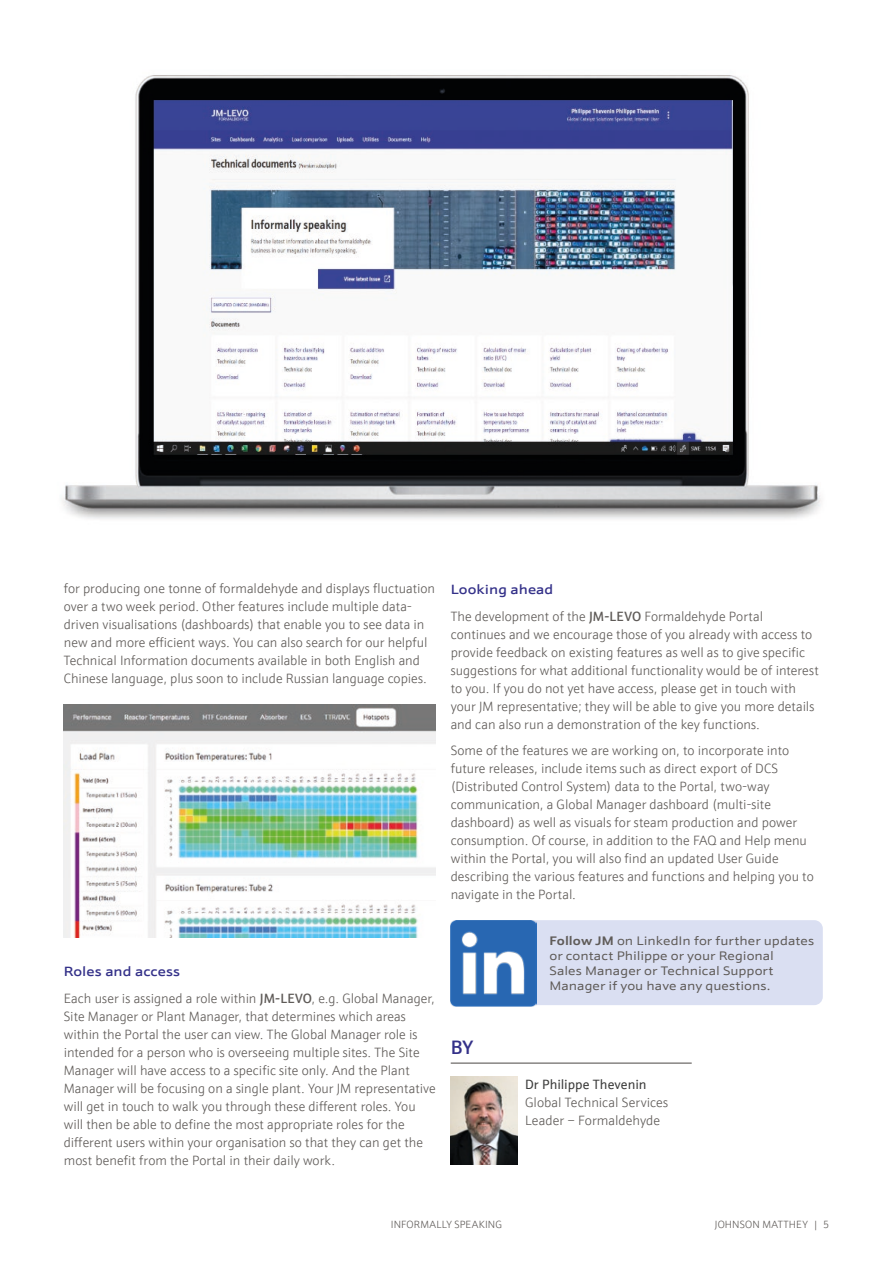
<style>
.page{position:relative;width:893px;height:1263px;background:#fff}
.page>*{position:absolute;margin:0;border:0;box-sizing:border-box;transform-origin:0 0}
.t1{font:500 19.5px "JM Sans";color:#343189}
.t2{font:300 13.5px/18px "JM Sans";color:#5f5b58}
.t3{font:500 13.5px "JM Sans Extended";letter-spacing:.005em;color:#343189}
.t4{font:13.5px "JM Sans";color:#3d3d3c}
.t5{font:12.45px/15px "JM Sans Extended";letter-spacing:.005em;color:#5f5b58}
.t6{font:300 10.5px "JM Sans";letter-spacing:.015em;color:#5f5b58}
.s1{font-weight:500}
.s2{font-weight:700}
</style>
<div class="page">
<img style="left:62px;top:75px;width:759px;height:444px">
<hr style="left:451px;top:1062px;width:241px;height:2px;background:#5f5b58">
<img style="left:451px;top:1076px;width:66px;height:88px">
<img style="left:64px;top:704px;width:372px;height:233px">
<div style="left:524px;top:920px;width:299px;height:85px;background:#dadff2;border-radius:9px"></div>
<img style="left:451px;top:920px;width:85px;height:86px">
<p class="t2" style="left:64px;top:580px;width:373px">for producing one tonne of formaldehyde and displays fluctuation over a two week period. Other features include multiple data&shy;driven visualisations (dashboards) that enable you to see data in new and more efficient ways. You can also search for our helpful Technical Information documents available in both English and Chinese language, plus soon to include Russian language copies.</p>
<p class="t3" style="left:64px;top:964px;width:118px">Roles and access</p>
<p class="t2" style="left:64px;top:989px;width:374px">Each user is assigned a role within <span class="s1">JM-LEVO</span>, e.g. Global Manager, Site Manager or Plant Manager, that determines which areas within the Portal the user can view. The Global Manager role is intended for a person who is overseeing multiple sites. The Site Manager will have access to a specific site only. And the Plant Manager will be focusing on a single plant. Your JM representative will get in touch to walk you through these different roles. You will then be able to define the most appropriate roles for the different users within your organisation so that they can get the most benefit from the Portal in their daily work.</p>
<p class="t3" style="left:451px;top:581px;width:104px">Looking ahead</p>
<p class="t2" style="left:451px;top:607px;width:370px">The development of the <span class="s1">JM-LEVO</span> Formaldehyde Portal continues and we encourage those of you already with access to provide feedback on existing features as well as to give specific suggestions for what additional functionality would be of interest to you. If you do not yet have access, please get in touch with your JM representative; they will be able to give you more details and can also run a demonstration of the key functions.</p>
<p class="t2" style="left:451px;top:741px;width:364px">Some of the features we are working on, to incorporate into future releases, include items such as direct export of DCS (Distributed Control System) data to the Portal, two-way communication, a Global Manager dashboard (multi-site dashboard) as well as visuals for steam production and power consumption. Of course, in addition to the FAQ and Help menu within the Portal, you will also find an updated User Guide describing the various features and functions and helping you to navigate in the Portal.</p>
<p class="t1" style="left:451px;top:1035px;width:24px">BY</p>
<p class="t5" style="left:549px;top:934px;width:266px"><span class="s2">Follow JM</span> on LinkedIn for further updates or contact Philippe or your Regional<br>Sales Manager or Technical Support Manager if you have any questions.</p>
<p class="t4" style="left:525px;top:1076px;width:123px">Dr Philippe Thevenin</p>
<p class="t2" style="left:525px;top:1093px;width:145px">Global Technical Services<br>Leader – Formaldehyde</p>
<p class="t6" style="left:391px;top:1218px;width:113px">INFORMALLY SPEAKING</p>
<p class="t6" style="left:715px;top:1218px;width:116px">JOHNSON MATTHEY | 5</p>
</div>
